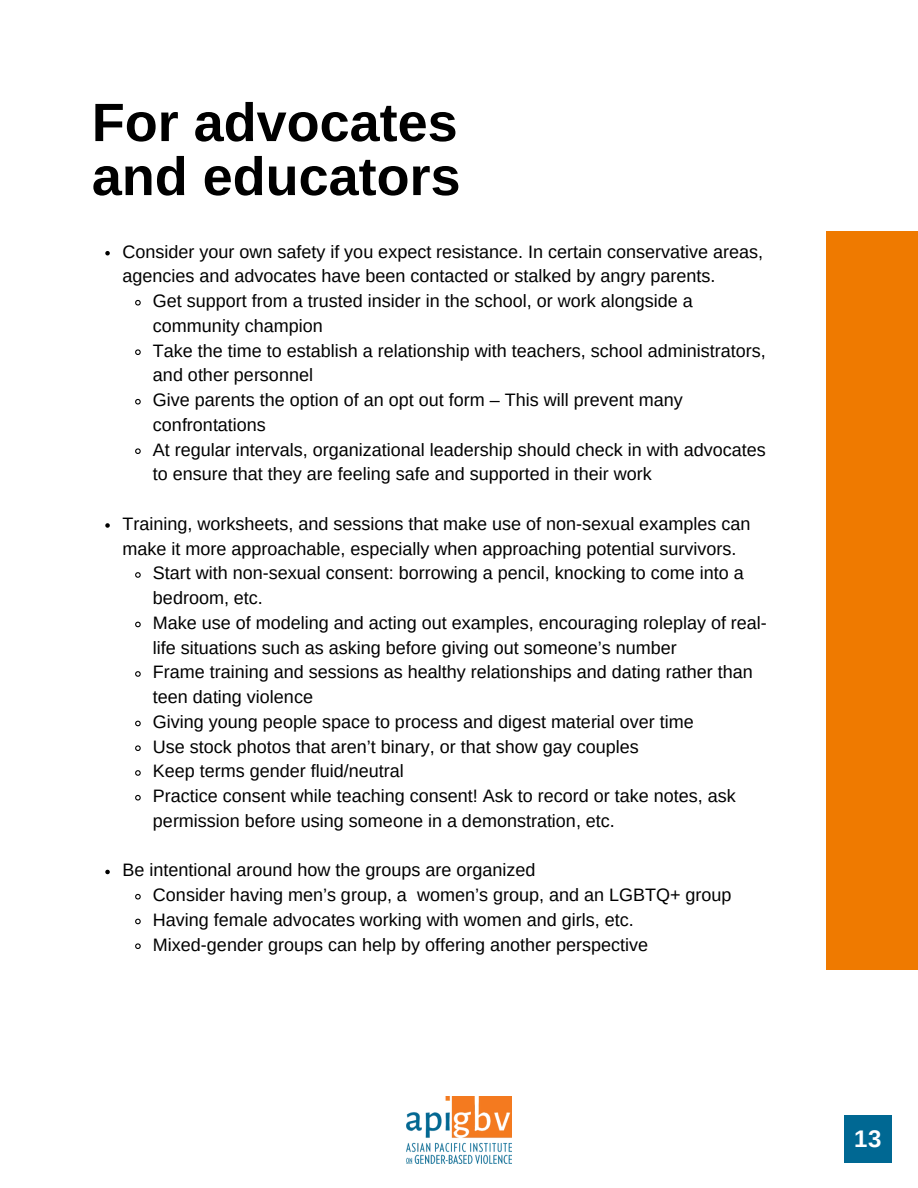
<style>
.page{position:relative;width:918px;height:1188px;background:#fff}
.page>*{position:absolute;margin:0;border:0;box-sizing:border-box;transform-origin:0 0}
.t1{font:700 54px/54px "Arimo";color:#000}
.t2{font:700 24px "Arimo";color:#fff}
.t3{font:18px/24.8px "Arimo";color:#000}
</style>
<div class="page">
<svg style="left:105px;top:251px;width:5px;height:4px"></svg>
<svg style="left:135px;top:299px;width:6px;height:7px"></svg>
<svg style="left:135px;top:349px;width:6px;height:6px"></svg>
<svg style="left:135px;top:398px;width:6px;height:7px"></svg>
<svg style="left:135px;top:448px;width:6px;height:6px"></svg>
<svg style="left:105px;top:523px;width:5px;height:5px"></svg>
<svg style="left:135px;top:572px;width:6px;height:6px"></svg>
<svg style="left:135px;top:621px;width:6px;height:7px"></svg>
<svg style="left:135px;top:671px;width:6px;height:6px"></svg>
<svg style="left:135px;top:720px;width:6px;height:7px"></svg>
<svg style="left:135px;top:745px;width:6px;height:6px"></svg>
<svg style="left:135px;top:770px;width:6px;height:6px"></svg>
<svg style="left:135px;top:794px;width:6px;height:7px"></svg>
<svg style="left:105px;top:870px;width:5px;height:4px"></svg>
<svg style="left:135px;top:893px;width:6px;height:7px"></svg>
<svg style="left:135px;top:918px;width:6px;height:7px"></svg>
<svg style="left:135px;top:943px;width:6px;height:6px"></svg>
<img style="left:407px;top:1096px;width:105px;height:68px">
<div style="left:826px;top:231px;width:92px;height:739px;background:#ef7a00"></div>
<div style="left:844px;top:1115px;width:48px;height:48px;background:#006893"></div>
<h1 class="t1" style="left:92px;top:95px;width:370px">For advocates and educators</h1>
<p class="t3" style="left:122px;top:239px;width:642px">Consider your own safety if you expect resistance. In certain conservative areas,</p>
<p class="t3" style="left:122px;top:264px;width:595px">agencies and advocates have been contacted or stalked by angry parents.</p>
<p class="t3" style="left:153px;top:289px;width:541px">Get support from a trusted insider in the school, or work alongside a</p>
<p class="t3" style="left:153px;top:313px;width:172px">community champion</p>
<p class="t3" style="left:153px;top:338px;width:614px">Take the time to establish a relationship with teachers, school administrators,</p>
<p class="t3" style="left:153px;top:363px;width:162px">and other personnel</p>
<p class="t3" style="left:153px;top:388px;width:531px">Give parents the option of an opt out form – This will prevent many</p>
<p class="t3" style="left:153px;top:412px;width:115px">confrontations</p>
<p class="t3" style="left:153px;top:437px;width:614px">At regular intervals, organizational leadership should check in with advocates</p>
<p class="t3" style="left:153px;top:462px;width:500px">to ensure that they are feeling safe and supported in their work</p>
<p class="t3" style="left:122px;top:511px;width:629px">Training, worksheets, and sessions that make use of non-sexual examples can</p>
<p class="t3" style="left:122px;top:536px;width:616px">make it more approachable, especially when approaching potential survivors.</p>
<p class="t3" style="left:153px;top:561px;width:592px">Start with non-sexual consent: borrowing a pencil, knocking to come into a</p>
<p class="t3" style="left:153px;top:586px;width:111px">bedroom, etc.</p>
<p class="t3" style="left:153px;top:610px;width:615px">Make use of modeling and acting out examples, encouraging roleplay of real-</p>
<p class="t3" style="left:153px;top:635px;width:525px">life situations such as asking before giving out someone’s number</p>
<p class="t3" style="left:153px;top:660px;width:601px">Frame training and sessions as healthy relationships and dating rather than</p>
<p class="t3" style="left:153px;top:685px;width:162px">teen dating violence</p>
<p class="t3" style="left:153px;top:709px;width:542px">Giving young people space to process and digest material over time</p>
<p class="t3" style="left:153px;top:734px;width:487px">Use stock photos that aren’t binary, or that show gay couples</p>
<p class="t3" style="left:153px;top:759px;width:252px">Keep terms gender fluid/neutral</p>
<p class="t3" style="left:153px;top:784px;width:584px">Practice consent while teaching consent! Ask to record or take notes, ask</p>
<p class="t3" style="left:153px;top:808px;width:463px">permission before using someone in a demonstration, etc.</p>
<p class="t3" style="left:153px;top:858px;width:580px;text-indent:-31px">Be intentional around how the groups are organized<br>Consider having men’s group, a women’s group, and an LGBTQ+ group Having female advocates working with women and girls, etc.<br>Mixed-gender groups can help by offering another perspective</p>
<h2 class="t2" style="left:854px;top:1125px;width:29px">13</h2>
</div>
